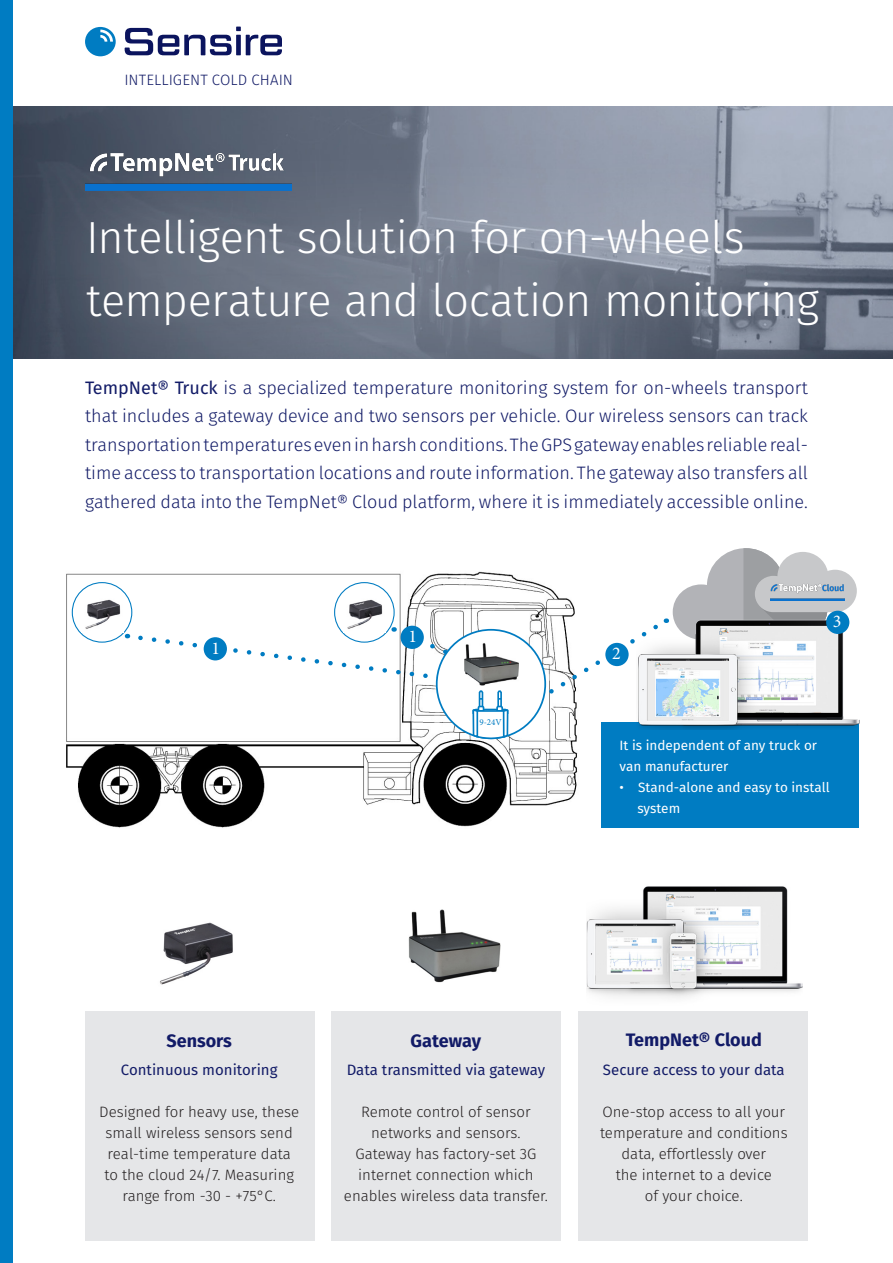
<style>
.page{position:relative;width:893px;height:1263px;background:#fff}
.page>*{position:absolute;margin:0;border:0;box-sizing:border-box;transform-origin:0 0}
.t1{font:300 45px "Fira Sans";letter-spacing:-.015em;color:#fff}
.t2{font:300 18px/28.5px "Fira Sans";color:#121b67;text-align:justify}
.t3{font:700 18px "Fira Sans";color:#121b67}
.t4{font:18px "Minion Pro";color:#fff}
.t5{font:300 15px/21px "Fira Sans";color:#231f20;text-align:center}
.t6{font:15px "Fira Sans";color:#121b67}
.t7{font:300 15px "Fira Sans";letter-spacing:.01em;color:#121b67}
.t8{font:13.5px "Fira Sans";color:#fff}
.t9{font:9px "Minion Pro";color:#007cc2}
.s1{font-weight:400}
</style>
<div class="page">
<img style="left:66px;top:571px;width:512px;height:257px">
<img style="left:408px;top:909px;width:93px;height:74px">
<div style="left:335px;top:583px;width:59px;height:59px;background:#fff;border-radius:50%"></div>
<div style="left:334px;top:582px;width:61px;height:61px;border:1px solid #007cc2;border-radius:50%"></div>
<img style="left:348px;top:599px;width:35px;height:28px">
<img style="left:586px;top:886px;width:216px;height:112px">
<img style="left:13px;top:106px;width:880px;height:252px">
<div style="left:0;top:0;width:13px;height:1263px;background:#007cc2"></div>
<svg style="left:17px;top:150px;width:872px;height:209px;background:#707989"></svg>
<svg style="left:85px;top:27px;width:31px;height:29px"></svg>
<svg style="left:125px;top:27px;width:157px;height:28px"></svg>
<img style="left:160px;top:922px;width:73px;height:63px">
<div style="left:85px;top:1011px;width:229px;height:229px;background:#e5e6e8"></div>
<div style="left:332px;top:1011px;width:229px;height:229px;background:#e5e6e8"></div>
<div style="left:579px;top:1011px;width:229px;height:229px;background:#e5e6e8"></div>
<img style="left:85px;top:142px;width:206px;height:48px">
<div style="left:601px;top:722px;width:258px;height:105px;background:#007cc2"></div>
<svg style="left:673px;top:548px;width:184px;height:68px"></svg>
<img style="left:770px;top:583px;width:75px;height:17px">
<div style="left:72px;top:583px;width:60px;height:59px;background:#fff;border-radius:50%"></div>
<div style="left:72px;top:582px;width:60px;height:61px;border:1px solid #007cc2;border-radius:50%"></div>
<img style="left:85px;top:599px;width:36px;height:30px">
<svg style="left:135px;top:627px;width:324px;height:56px"></svg>
<svg style="left:540px;top:618px;width:95px;height:83px"></svg>
<div style="left:204px;top:637px;width:23px;height:23px;background:#007cc2;border-radius:50%"></div>
<div style="left:401px;top:626px;width:23px;height:23px;background:#007cc2;border-radius:50%"></div>
<div style="left:605px;top:643px;width:24px;height:23px;background:#007cc2;border-radius:50%"></div>
<div style="left:437px;top:630px;width:108px;height:108px;background:#fff;border-radius:50%"></div>
<img style="left:465px;top:643px;width:53px;height:42px">
<svg style="left:471px;top:690px;width:38px;height:50px"></svg>
<img style="left:638px;top:616px;width:222px;height:113px">
<div style="left:826px;top:611px;width:23px;height:23px;background:#007cc2;border-radius:50%"></div>
<p class="t7" style="left:124px;top:69px;width:170px">INTELLIGENT COLD CHAIN</p>
<p class="t1" style="left:86px;top:205px;width:660px">Intelligent solution for on-wheels</p>
<p class="t1" style="left:86px;top:268px;width:735px">temperature and location monitoring</p>
<p class="t2" style="left:85px;top:374px;width:724px"><span class="s1">TempNet® Truck</span> is a specialized temperature monitoring system for on-wheels transport that includes a gateway device and two sensors per vehicle. Our wireless sensors can track transportation temperatures even in harsh conditions. The GPS gateway enables reliable real&shy;time access to transportation locations and route information. The gateway also transfers all gathered data into the TempNet® Cloud platform, where it is immediately accessible online.</p>
<p class="t4" style="left:212px;top:636px;width:10px">1</p>
<p class="t4" style="left:408px;top:624px;width:10px">1</p>
<p class="t9" style="left:479px;top:716px;width:24px">9-24V</p>
<p class="t4" style="left:612px;top:642px;width:10px">2</p>
<p class="t4" style="left:833px;top:609px;width:10px">3</p>
<p class="t8" style="left:620px;top:736px;width:199px">It is independent of any truck or</p>
<p class="t8" style="left:620px;top:757px;width:110px">van manufacturer</p>
<p class="t8" style="left:620px;top:778px;width:212px">• Stand-alone and easy to install</p>
<p class="t8" style="left:637px;top:799px;width:44px">system</p>
<p class="t3" style="left:166px;top:1027px;width:67px">Sensors</p>
<p class="t6" style="left:121px;top:1059px;width:158px">Continuous monitoring</p>
<p class="t5" style="left:99px;top:1102px;width:201px">Designed for heavy use, these small wireless sensors send real-time temperature data to the cloud 24/7. Measuring range from -30 - +75°C.</p>
<p class="t3" style="left:411px;top:1027px;width:72px">Gateway</p>
<p class="t6" style="left:347px;top:1059px;width:200px">Data transmitted via gateway</p>
<p class="t5" style="left:344px;top:1102px;width:205px">Remote control of sensor networks and sensors.<br>Gateway has factory-set 3G internet connection which enables wireless data transfer.</p>
<p class="t3" style="left:626px;top:1027px;width:137px">TempNet® Cloud</p>
<p class="t6" style="left:603px;top:1059px;width:183px">Secure access to your data</p>
<p class="t5" style="left:600px;top:1102px;width:189px;text-align:left">One-stop access to all your temperature and conditions</p>
<p class="t5" style="left:621px;top:1144px;width:146px">data, effortlessly over</p>
<p class="t5" style="left:616px;top:1165px;width:158px">the internet to a device</p>
<p class="t5" style="left:645px;top:1186px;width:99px">of your choice.</p>
</div>
